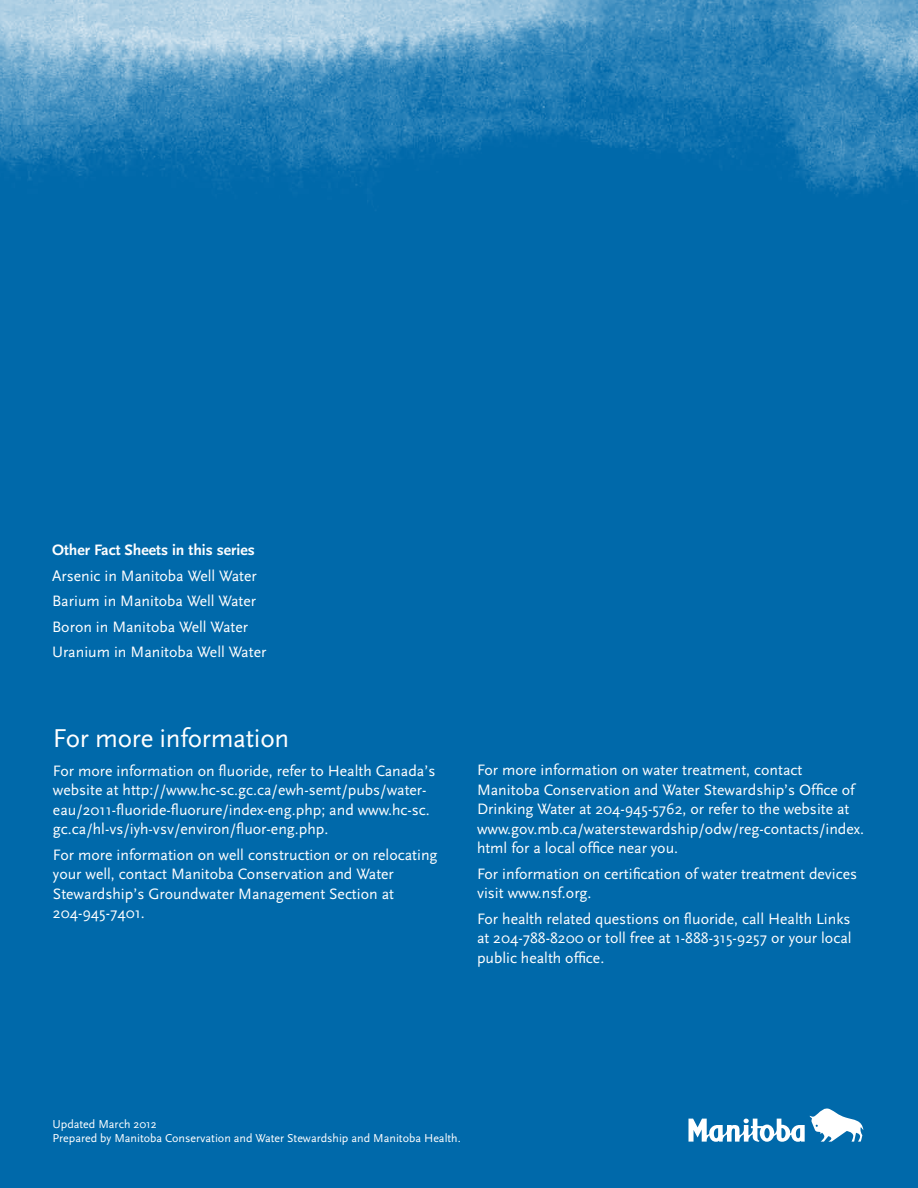
<style>
.page{position:relative;width:918px;height:1188px;background:#fff}
.page>*{position:absolute;margin:0;border:0;box-sizing:border-box;transform-origin:0 0}
.t1{font:27px "Scala Sans";letter-spacing:-.01em;color:#fff}
.t2{font:15.75px/19.5px "Scala Sans";color:#fff}
.t3{font:700 15.75px "Scala Sans";color:#fff}
.t4{font:12px/13.5px "Scala Sans";color:#fff}
</style>
<div class="page">
<img style="left:0;top:0;width:918px;height:1188px">
<svg style="left:688px;top:1108px;width:175px;height:34px"></svg>
<p class="t3" style="left:52px;top:542px;width:204px">Other Fact Sheets in this series</p>
<p class="t2" style="left:52px;top:563px;width:216px;line-height:25.5px">Arsenic in Manitoba Well Water<br>Barium in Manitoba Well Water<br>Boron in Manitoba Well Water<br>Uranium in Manitoba Well Water</p>
<h1 class="t1" style="left:53px;top:724px;width:238px">For more information</h1>
<p class="t2" style="left:53px;top:761px;width:384px">For more information on fluoride, refer to Health Canada’s website at http://www.hc-sc.gc.ca/ewh-semt/pubs/water&shy;eau/2011-fluoride-fluorure/index-eng.php; and www.hc-sc. gc.ca/hl-vs/iyh-vsv/environ/fluor-eng.php.</p>
<p class="t2" style="left:53px;top:845px;width:386px">For more information on well construction or on relocating your well, contact Manitoba Conservation and Water Stewardship’s Groundwater Management Section at 204-945-7401.</p>
<p class="t2" style="left:477px;top:761px;width:389px">For more information on water treatment, contact Manitoba Conservation and Water Stewardship’s Office of Drinking Water at 204-945-5762, or refer to the website at www.gov.mb.ca/waterstewardship/odw/reg-contacts/index. html for a local office near you.</p>
<p class="t2" style="left:477px;top:864px;width:382px">For information on certification of water treatment devices visit www.nsf.org.</p>
<p class="t2" style="left:477px;top:909px;width:376px;text-align:justify">For health related questions on fluoride, call Health Links at 204-788-8200 or toll free at 1-888-315-9257 or your local public health office.</p>
<p class="t4" style="left:52px;top:1118px;width:410px">Updated March 2012<br>Prepared by Manitoba Conservation and Water Stewardship and Manitoba Health.</p>
</div>
